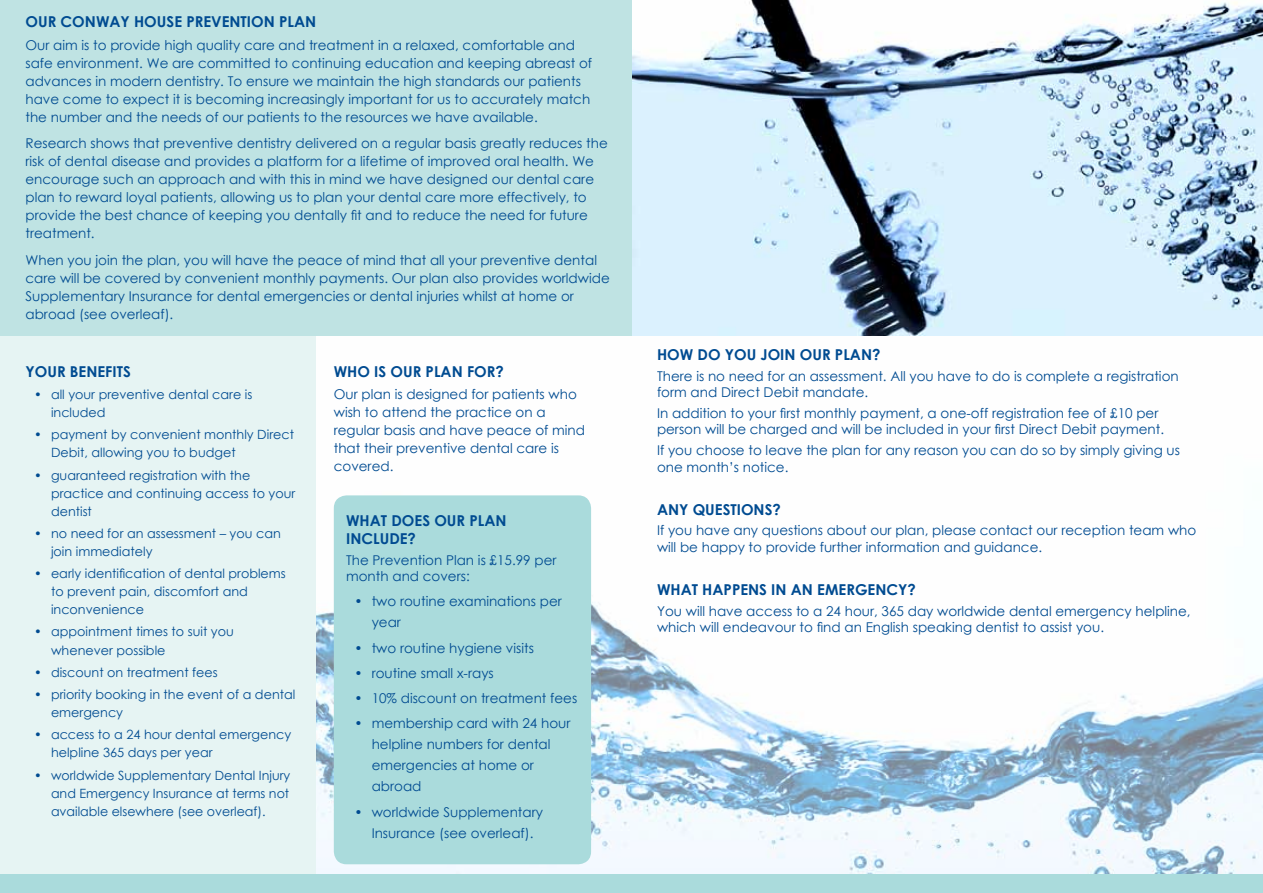
<style>
.page{position:relative;width:1263px;height:893px;background:#fff}
.page>*{position:absolute;margin:0;border:0;box-sizing:border-box;transform-origin:0 0}
.t1{font:700 15px/18px "Century Gothic";color:#004b91}
.t2{font:13.5px/18px "Century Gothic";color:#004b91}
.t3{font:12.75px/18px "Century Gothic";color:#004b91}
</style>
<div class="page">
<img style="left:316px;top:293px;width:947px;height:582px">
<div style="left:0;top:319px;width:316px;height:574px;background:#e6f4f3"></div>
<div style="left:0;top:0;width:632px;height:336px;background:#bfe3e3"></div>
<img style="left:633px;top:0;width:630px;height:336px">
<div style="left:334px;top:495px;width:257px;height:369px;background:#aadbdc;border-radius:13px"></div>
<div style="left:0;top:875px;width:1263px;height:18px;background:#aadbdc"></div>
<p class="t1" style="left:26px;top:12px;width:280px">OUR CONWAY HOUSE PREVENTION PLAN</p>
<p class="t2" style="left:26px;top:36px;width:568px">Our aim is to provide high quality care and treatment in a relaxed, comfortable and safe environment. We are committed to continuing education and keeping abreast of advances in modern dentistry. To ensure we maintain the high standards our patients have come to expect it is becoming increasingly important for us to accurately match the number and the needs of our patients to the resources we have available.</p>
<p class="t2" style="left:26px;top:134px;width:584px">Research shows that preventive dentistry delivered on a regular basis greatly reduces the risk of dental disease and provides a platform for a lifetime of improved oral health. We encourage such an approach and with this in mind we have designed our dental care plan to reward loyal patients, allowing us to plan your dental care more effectively, to provide the best chance of keeping you dentally fit and to reduce the need for future treatment.</p>
<p class="t2" style="left:26px;top:250px;width:586px">When you join the plan, you will have the peace of mind that all your preventive dental care will be covered by convenient monthly payments. Our plan also provides worldwide Supplementary Insurance for dental emergencies or dental injuries whilst at home or abroad (see overleaf).</p>
<p class="t1" style="left:26px;top:362px;width:107px">YOUR BENEFITS</p>
<p class="t3" style="left:51px;top:385px;width:203px;text-indent:-17px">• all your preventive dental care is included</p>
<p class="t3" style="left:51px;top:426px;width:244px;text-indent:-17px">• payment by convenient monthly Direct<br>Debit, allowing you to budget</p>
<p class="t3" style="left:51px;top:466px;width:246px;text-indent:-17px">• guaranteed registration with the practice and continuing access to your dentist</p>
<p class="t3" style="left:51px;top:524px;width:231px;text-indent:-17px">• no need for an assessment – you can join immediately</p>
<p class="t3" style="left:51px;top:564px;width:236px;text-indent:-17px">• early identification of dental problems to prevent pain, discomfort and inconvenience</p>
<p class="t3" style="left:51px;top:623px;width:184px;text-indent:-17px">• appointment times to suit you whenever possible</p>
<p class="t3" style="left:34px;top:663px;width:185px">• discount on treatment fees</p>
<p class="t3" style="left:51px;top:685px;width:246px;text-indent:-17px">• priority booking in the event of a dental emergency</p>
<p class="t3" style="left:51px;top:725px;width:242px;text-indent:-17px">• access to a 24 hour dental emergency helpline 365 days per year</p>
<p class="t3" style="left:51px;top:766px;width:241px;text-align:justify;text-indent:-17px">• worldwide Supplementary Dental Injury and Emergency Insurance at terms not available elsewhere (see overleaf).</p>
<p class="t1" style="left:334px;top:362px;width:172px">WHO IS OUR PLAN FOR?</p>
<p class="t2" style="left:334px;top:385px;width:253px">Our plan is designed for patients who wish to attend the practice on a regular basis and have peace of mind that their preventive dental care is covered.</p>
<p class="t1" style="left:346px;top:511px;width:162px">WHAT DOES OUR PLAN<br>INCLUDE?</p>
<p class="t2" style="left:346px;top:551px;width:212px;line-height:16.5px">The Prevention Plan is £15.99 per month and covers:</p>
<p class="t2" style="left:372px;top:591px;width:192px;line-height:21px;text-indent:-17px">• two routine examinations per year</p>
<p class="t2" style="left:355px;top:638px;width:181px">• two routine hygiene visits</p>
<p class="t2" style="left:355px;top:664px;width:141px">• routine small x-rays</p>
<p class="t2" style="left:355px;top:689px;width:224px">• 10% discount on treatment fees</p>
<p class="t2" style="left:372px;top:713px;width:200px;line-height:21px;text-indent:-17px">• membership card with 24 hour helpline numbers for dental emergencies at home or abroad</p>
<p class="t2" style="left:355px;top:801px;width:190px;line-height:21px;text-align:center">• worldwide Supplementary<br>Insurance (see overleaf).</p>
<p class="t1" style="left:657px;top:345px;width:225px">HOW DO YOU JOIN OUR PLAN?</p>
<p class="t2" style="left:657px;top:367px;width:523px;line-height:16.5px">There is no need for an assessment. All you have to do is complete a registration form and Direct Debit mandate.</p>
<p class="t2" style="left:657px;top:405px;width:509px;line-height:16.5px">In addition to your first monthly payment, a one-off registration fee of £10 per person will be charged and will be included in your first Direct Debit payment.</p>
<p class="t2" style="left:657px;top:442px;width:524px;line-height:16.5px">If you choose to leave the plan for any reason you can do so by simply giving us one month’s notice.</p>
<p class="t1" style="left:657px;top:500px;width:125px">ANY QUESTIONS?</p>
<p class="t2" style="left:657px;top:522px;width:541px;line-height:16.5px">If you have any questions about our plan, please contact our reception team who will be happy to provide further information and guidance.</p>
<p class="t1" style="left:657px;top:580px;width:260px">WHAT HAPPENS IN AN EMERGENCY?</p>
<p class="t2" style="left:657px;top:602px;width:535px;line-height:16.5px">You will have access to a 24 hour, 365 day worldwide dental emergency helpline, which will endeavour to find an English speaking dentist to assist you.</p>
</div>
